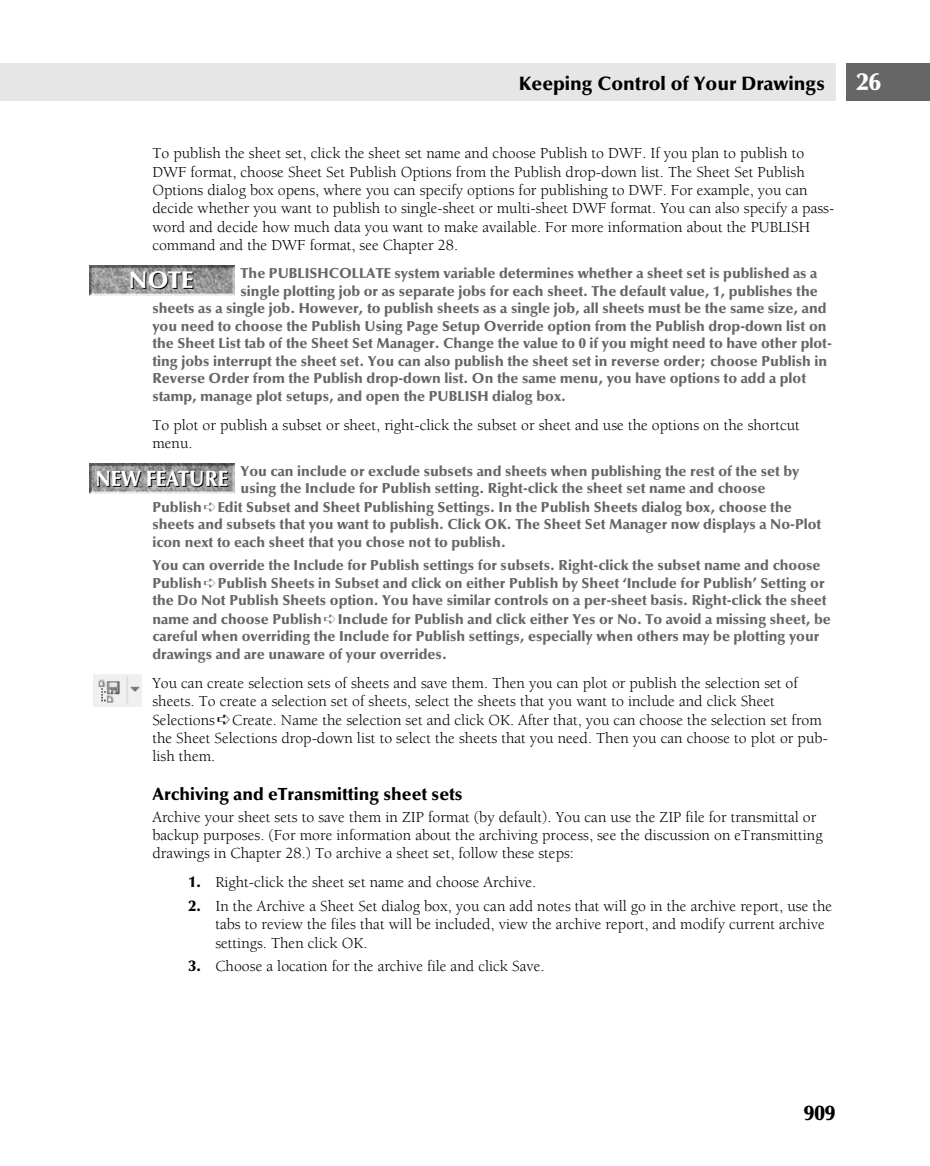
<style>
.page{position:relative;width:930px;height:1166px;background:#fff}
.page>*{position:absolute;margin:0;border:0;box-sizing:border-box;transform-origin:0 0}
.t1{font:900 24.5px "Optima LT Std";color:#fff}
.t2{font:900 23.97px "Optima";color:#fff}
.t3{font:900 21.88px "Optima";letter-spacing:.01em;color:#000;scale:.9 1}
.t4{font:900 21px "Optima LT Std";color:#000}
.t5{font:900 19.25px "Optima LT Std";color:#000}
.t6{font:900 17.5px "Optima LT Std";color:#000}
.t7{font:15.75px/18.4px "Berkeley Std";color:#000}
.t8{font:900 14.35px/17.8px "Optima LT Std";color:#666}
.s1{font-family:"Optima LT Std";font-weight:900;font-size:15.4px}
</style>
<div class="page">
<div style="left:0;top:63px;width:835px;height:38px;background:#e6e6e6"></div>
<div style="left:845px;top:63px;width:84px;height:38px;background:#666"></div>
<div style="left:89px;top:265px;width:151px;height:30px;background:linear-gradient(to bottom,#fff,#fff)"></div>
<img style="left:89px;top:265px;width:145px;height:30px">
<div style="left:89px;top:463px;width:151px;height:30px;background:linear-gradient(to bottom,#fff,#fff)"></div>
<img style="left:89px;top:463px;width:145px;height:30px">
<img style="left:94px;top:674px;width:48px;height:32px">
<h3 class="t5" style="left:518px;top:76px;width:307px">Keeping Control of Your Drawings</h3>
<h1 class="t1" style="left:856px;top:71px;width:26px">26</h1>
<p class="t7" style="left:152px;top:145px;width:683px">To publish the sheet set, click the sheet set name and choose Publish to DWF. If you plan to publish to DWF format, choose Sheet Set Publish Options from the Publish drop-down list. The Sheet Set Publish Options dialog box opens, where you can specify options for publishing to DWF. For example, you can decide whether you want to publish to single-sheet or multi-sheet DWF format. You can also specify a pass&shy;word and decide how much data you want to make available. For more information about the PUBLISH command and the DWF format, see Chapter 28.</p>
<h2 class="t2" style="left:129px;top:270px;width:66px">NOTE</h2>
<p class="t8" style="left:240px;top:266px;width:578px">The PUBLISHCOLLATE system variable determines whether a sheet set is published as a</p>
<p class="t8" style="left:240px;top:283px;width:578px">single plotting job or as separate jobs for each sheet. The default value, 1, publishes the</p>
<p class="t8" style="left:152px;top:301px;width:675px">sheets as a single job. However, to publish sheets as a single job, all sheets must be the same size, and</p>
<p class="t8" style="left:152px;top:318px;width:675px">you need to choose the Publish Using Page Setup Override option from the Publish drop-down list on</p>
<p class="t8" style="left:152px;top:336px;width:680px">the Sheet List tab of the Sheet Set Manager. Change the value to 0 if you might need to have other plot-</p>
<p class="t8" style="left:152px;top:353px;width:676px">ting jobs interrupt the sheet set. You can also publish the sheet set in reverse order; choose Publish in</p>
<p class="t8" style="left:152px;top:371px;width:655px">Reverse Order from the Publish drop-down list. On the same menu, you have options to add a plot</p>
<p class="t8" style="left:152px;top:388px;width:415px">stamp, manage plot setups, and open the PUBLISH dialog box.</p>
<p class="t7" style="left:152px;top:416px;width:649px">To plot or publish a subset or sheet, right-click the subset or sheet and use the options on the shortcut menu.</p>
<h3 class="t3" style="left:96px;top:470px;width:149px">NEW FEATURE</h3>
<p class="t8" style="left:240px;top:463px;width:560px">You can include or exclude subsets and sheets when publishing the rest of the set by</p>
<p class="t8" style="left:240px;top:481px;width:526px">using the Include for Publish setting. Right-click the sheet set name and choose</p>
<p class="t8" style="left:152px;top:499px;width:640px">Publish➪Edit Subset and Sheet Publishing Settings. In the Publish Sheets dialog box, choose the</p>
<p class="t8" style="left:152px;top:517px;width:670px">sheets and subsets that you want to publish. Click OK. The Sheet Set Manager now displays a No-Plot</p>
<p class="t8" style="left:152px;top:534px;width:355px">icon next to each sheet that you chose not to publish.</p>
<p class="t8" style="left:152px;top:557px;width:680px">You can override the Include for Publish settings for subsets. Right-click the subset name and choose Publish➪Publish Sheets in Subset and click on either Publish by Sheet ‘Include for Publish’ Setting or the Do Not Publish Sheets option. You have similar controls on a per-sheet basis. Right-click the sheet name and choose Publish➪Include for Publish and click either Yes or No. To avoid a missing sheet, be careful when overriding the Include for Publish settings, especially when others may be plotting your drawings and are unaware of your overrides.</p>
<p class="t7" style="left:152px;top:675px;width:677px">You can create selection sets of sheets and save them. Then you can plot or publish the selection set of sheets. To create a selection set of sheets, select the sheets that you want to include and click Sheet Selections ➪ Create. Name the selection set and click OK. After that, you can choose the selection set from the Sheet Selections drop-down list to select the sheets that you need. Then you can choose to plot or pub&shy;lish them.</p>
<p class="t6" style="left:152px;top:786px;width:312px">Archiving and eTransmitting sheet sets</p>
<p class="t7" style="left:152px;top:808px;width:671px">Archive your sheet sets to save them in ZIP format (by default). You can use the ZIP file for transmittal or backup purposes. (For more information about the archiving process, see the discussion on eTransmitting drawings in Chapter 28.) To archive a sheet set, follow these steps:</p>
<p class="t7" style="left:188px;top:874px;width:349px"><span class="s1">1.</span> Right-click the sheet set name and choose Archive.</p>
<p class="t7" style="left:215px;top:898px;width:618px;text-indent:-27px"><span class="s1">2.</span> In the Archive a Sheet Set dialog box, you can add notes that will go in the archive report, use the tabs to review the files that will be included, view the archive report, and modify current archive settings. Then click OK.</p>
<p class="t7" style="left:188px;top:958px;width:357px"><span class="s1">3.</span> Choose a location for the archive file and click Save.</p>
<h3 class="t4" style="left:803px;top:1104px;width:33px">909</h3>
</div>
